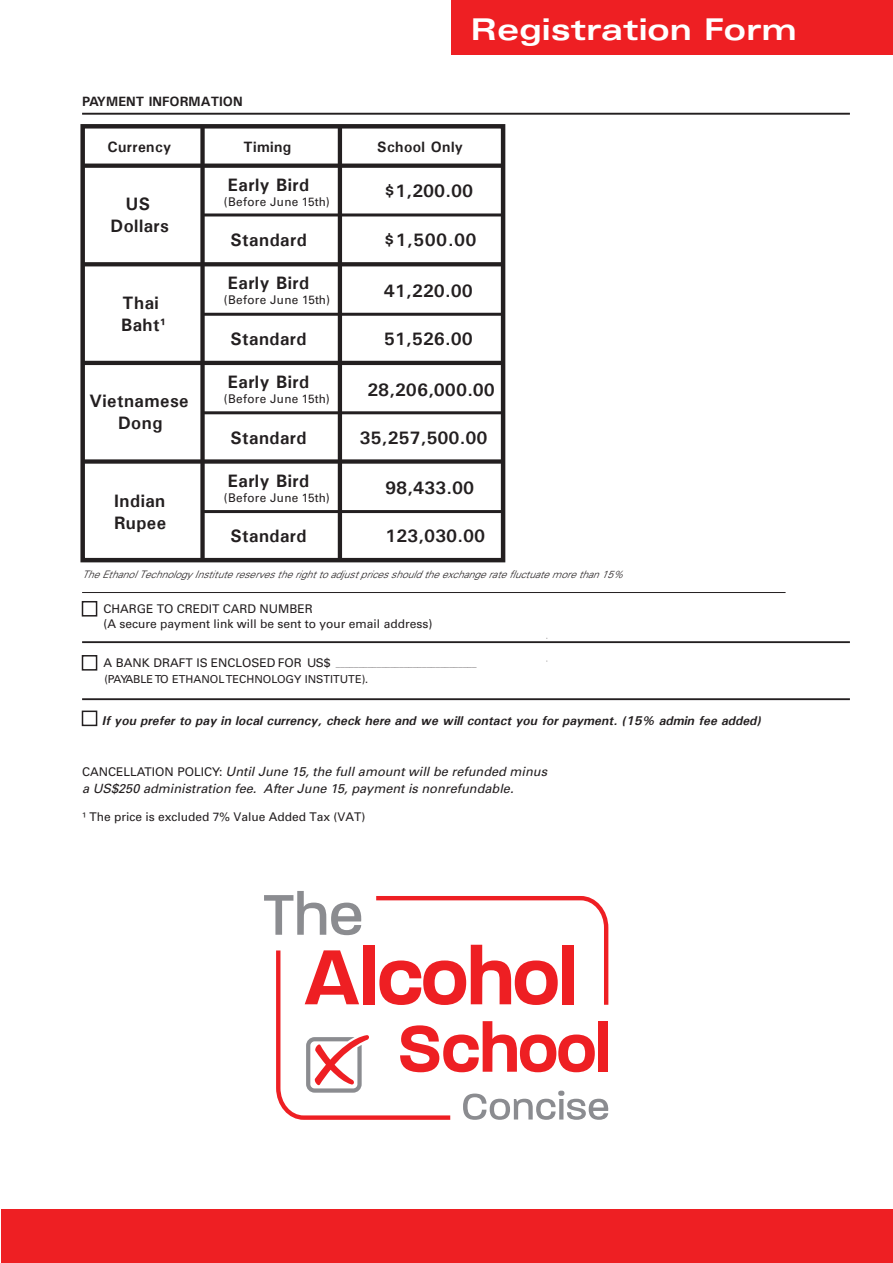
<style>
.page{position:relative;width:893px;height:1263px;background:#fff}
.page>*{position:absolute;margin:0;border:0;box-sizing:border-box;transform-origin:0 0}
.t1{font:700 expanded 30px "Univers LT Std";color:#fff}
.t2{font:700 18px/21.6px "Univers";letter-spacing:.025em;color:#231f20;text-align:center}
.t3{font:700 18px "Univers";color:#231f20}
.t4{font:700 15px "Univers";letter-spacing:.025em;color:#231f20}
.t5{font:700 13.5px "Univers";color:#231f20}
.t6{font:italic 12.75px "Univers";color:#231f20}
.t7{font:italic 700 12.75px "Univers";color:#231f20}
.t8{font:12px "Univers LT Std";color:#231f20}
.t9{font:12px "Univers LT Std";letter-spacing:.025em;color:#231f20}
.t10{font:12px "Univers";color:#231f20}
.t11{font:10.95px "Univers";color:#231f20}
.t12{font:italic 300 10.2px "Univers";color:#231f20}
.t13{font:6px "Univers LT Std";color:#231f20;scale:1.51 1}
.s1{font-family:"Univers";font-size:12px}
.s2{font-size:12px}
.s3{font-family:"Univers LT Std"}
.s4{font-style:normal;font-size:12px}
</style>
<div class="page">
<div style="left:451px;top:0;width:442px;height:55px;background:#ee1f23"></div>
<div style="left:2px;top:1209px;width:891px;height:54px;background:#ee1f23"></div>
<hr style="left:82px;top:113px;width:768px;height:2px;background:#231f20">
<hr style="left:82px;top:592px;width:703px;height:1px;background:#231f20">
<hr style="left:82px;top:698px;width:768px;height:2px;background:#231f20">
<div style="left:80px;top:124px;width:425px;height:438px;border:4px solid #231f20"></div>
<svg style="left:83px;top:164px;width:419px;height:4px;background:#2c2829"></svg>
<hr style="left:203px;top:213px;width:301px;height:3px;background:#231f20">
<div style="left:200px;top:127px;width:5px;height:433px;background:#231f20"></div>
<hr style="left:338px;top:127px;width:4px;height:433px;background:#231f20">
<svg style="left:83px;top:262px;width:421px;height:4px;background:#2b2728"></svg>
<hr style="left:83px;top:361px;width:421px;height:4px;background:#231f20">
<div style="left:83px;top:459px;width:418px;height:5px;background:#231f20"></div>
<hr style="left:203px;top:313px;width:301px;height:3px;background:#231f20">
<hr style="left:203px;top:411px;width:301px;height:3px;background:#231f20">
<hr style="left:203px;top:510px;width:300px;height:3px;background:#231f20">
<div style="left:82px;top:711px;width:15px;height:15px;border:2px solid #231f20"></div>
<svg style="left:264px;top:891px;width:345px;height:229px"></svg>
<div style="left:82px;top:601px;width:15px;height:16px;border:2px solid #231f20"></div>
<hr style="left:82px;top:641px;width:768px;height:2px;background:#231f20">
<div style="left:82px;top:655px;width:15px;height:16px;border:2px solid #231f20"></div>
<p class="t5" style="left:82px;top:93px;width:162px">PAYMENT INFORMATION</p>
<p class="t4" style="left:107px;top:137px;width:65px">Currency</p>
<p class="t4" style="left:243px;top:137px;width:49px">Timing</p>
<p class="t2" style="left:111px;top:193px;width:60px">US<br>Dollars</p>
<p class="t2" style="left:121px;top:292px;width:47px;text-align:left">Thai<br>Baht¹</p>
<p class="t2" style="left:89px;top:390px;width:101px">Vietnamese<br>Dong</p>
<p class="t2" style="left:114px;top:490px;width:54px;text-align:left">Indian<br>Rupee</p>
<p class="t2" style="left:228px;top:174px;width:83px">Early Bird</p>
<p class="t9" style="left:224px;top:195px;width:107px">(Before June 15th)</p>
<p class="t2" style="left:230px;top:229px;width:78px">Standard</p>
<p class="t2" style="left:228px;top:272px;width:83px">Early Bird</p>
<p class="t9" style="left:224px;top:293px;width:108px">(Before June 15th)</p>
<p class="t2" style="left:230px;top:328px;width:78px">Standard</p>
<p class="t2" style="left:228px;top:370px;width:83px">Early Bird</p>
<p class="t9" style="left:224px;top:392px;width:107px">(Before June 15th)</p>
<p class="t2" style="left:230px;top:426px;width:78px">Standard</p>
<p class="t2" style="left:228px;top:469px;width:83px">Early Bird</p>
<p class="t9" style="left:224px;top:490px;width:107px">(Before June 15th)</p>
<p class="t2" style="left:230px;top:525px;width:78px">Standard</p>
<h1 class="t1" style="left:470px;top:13px;width:328px">Registration Form</h1>
<p class="t4" style="left:377px;top:137px;width:87px">School Only</p>
<p class="t2" style="left:384px;top:180px;width:90px">$1,200.00</p>
<p class="t2" style="left:384px;top:228px;width:94px">$1,500.00</p>
<p class="t2" style="left:384px;top:279px;width:90px">41,220.00</p>
<p class="t2" style="left:384px;top:328px;width:90px">51,526.00</p>
<p class="t3" style="left:367px;top:378px;width:129px">28,206,000.00</p>
<p class="t3" style="left:359px;top:426px;width:129px">35,257,500.00</p>
<p class="t2" style="left:385px;top:477px;width:90px">98,433.00</p>
<p class="t2" style="left:385px;top:525px;width:102px">123,030.00</p>
<p class="t12" style="left:82px;top:568px;width:545px">The Ethanol Technology Institute reserves the right to adjust prices should the exchange rate fluctuate more than 15 %</p>
<p class="t8" style="left:104px;top:601px;width:211px">CHARGE TO CREDIT CARD NUMBER</p>
<p class="t8" style="left:104px;top:616px;width:330px">(A secure payment link will be sent to your email address)</p>
<p class="t13" style="left:104px;top:661px;width:249px"><span class="s1">A BANK DRAFT</span> <span class="s2">IS ENCLOSED FOR US$</span> _______________________________</p>
<p class="t11" style="left:105px;top:673px;width:265px"><span class="s3">(PAYABLETO</span> ETHANOLTECHNOLOGY INSTITUTE<span class="s3">).</span></p>
<p class="t7" style="left:102px;top:712px;width:664px">If you prefer to pay in local currency, check here and we will contact you for payment. (15% admin fee added)</p>
<p class="t6" style="left:82px;top:765px;width:470px"><span class="s4">CA N C E L LAT I O N P O L I CY:</span> UntilJune 15,the fullamountwillbe refunded minus</p>
<p class="t6" style="left:82px;top:781px;width:436px">a US$250 administration fee. AfterJune 15,paymentis nonrefundable.</p>
<p class="t10" style="left:82px;top:810px;width:285px">¹ The price is excluded 7% Value Added Tax (VAT)</p>
</div>
